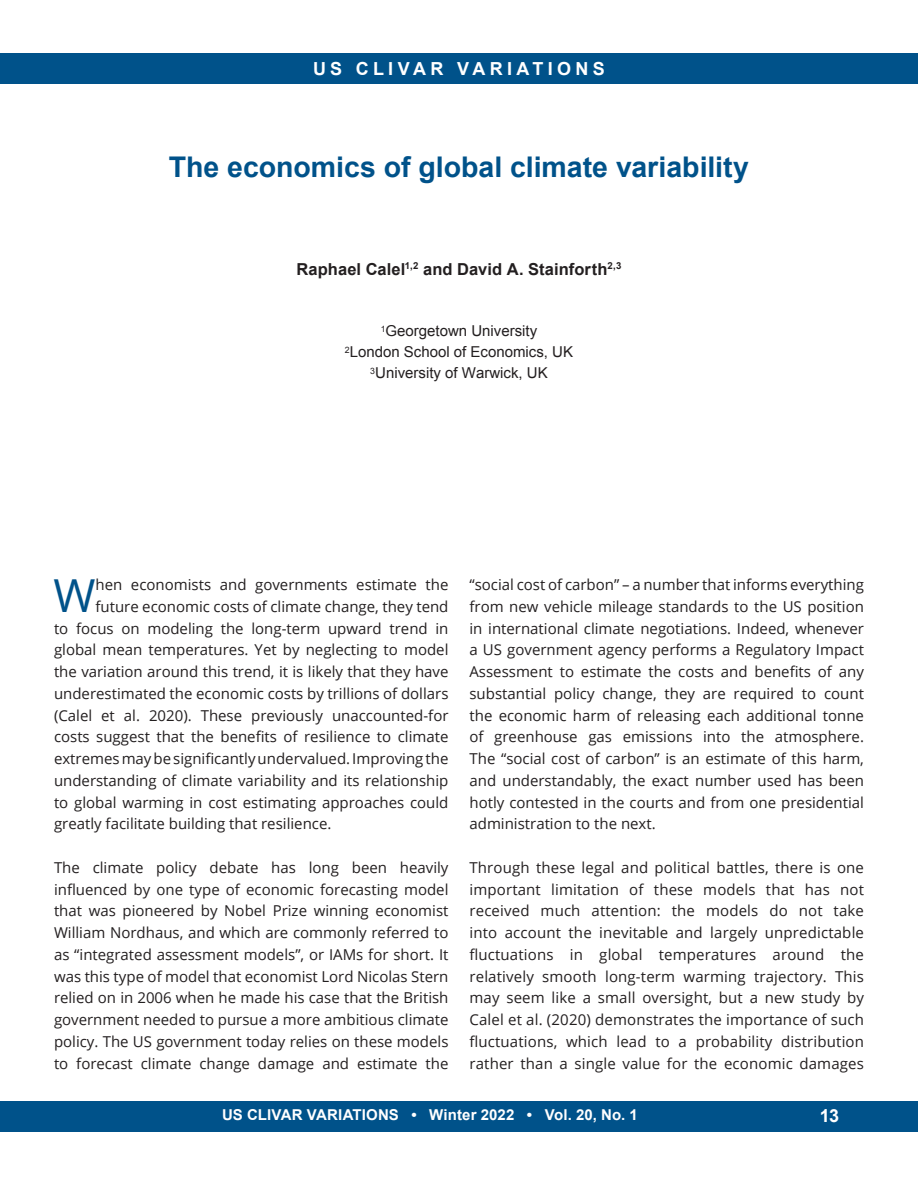
<style>
.page{position:relative;width:918px;height:1188px;background:#fff}
.page>*{position:absolute;margin:0;border:0;box-sizing:border-box;transform-origin:0 0}
.Body_Text{font:45.45px "Open Sans";color:#00528a}
.Article_title{font:700 28.5px "Arial";color:#00528a}
.t1{font:700 18px "Arial";letter-spacing:.235em;color:#fff}
.Author_name{font:700 16.5px "Arial";letter-spacing:.005em;color:#231f20}
.Body_Text-2{font:15px/21.8px "Open Sans";color:#231f20;text-align:justify}
.Author_name_-_tier{font:15px "Arial";color:#231f20}
.t2{font:700 15px "Arial";letter-spacing:.01em;color:#fff}
</style>
<div class="page">
<div style="left:0;top:53px;width:918px;height:31px;background:#00528a"></div>
<div style="left:0;top:1101px;width:918px;height:31px;background:#00528a"></div>
<p class="t1" style="left:313px;top:57px;width:293px">US CLIVAR VARIATIONS</p>
<p class="Article_title" style="left:169px;top:149px;width:582px">The economics of global climate variability</p>
<p class="Author_name" style="left:297px;top:258px;width:326px">Raphael Calel<sup>1,2</sup> and David A. Stainforth<sup>2,3</sup></p>
<p class="Author_name_-_tier" style="left:381px;top:321px;width:158px"><sup>1</sup>Georgetown University</p>
<p class="Author_name_-_tier" style="left:345px;top:342px;width:230px"><sup>2</sup>London School of Economics, UK</p>
<p class="Author_name_-_tier" style="left:370px;top:363px;width:179px"><sup>3</sup>University of Warwick, UK</p>
<p class="Body_Text" style="left:53px;top:564px;width:44px">W</p>
<p class="Body_Text-2" style="left:95px;top:573px;width:355px">hen economists and governments estimate the</p>
<p class="Body_Text-2" style="left:95px;top:595px;width:355px">future economic costs of climate change, they tend</p>
<p class="Body_Text-2" style="left:54px;top:617px;width:396px">to focus on modeling the long-term upward trend in</p>
<p class="Body_Text-2" style="left:54px;top:639px;width:396px">global mean temperatures. Yet by neglecting to model</p>
<p class="Body_Text-2" style="left:54px;top:660px;width:396px">the variation around this trend, it is likely that they have</p>
<p class="Body_Text-2" style="left:54px;top:682px;width:396px">underestimated the economic costs by trillions of dollars</p>
<p class="Body_Text-2" style="left:54px;top:704px;width:396px">(Calel et al. 2020). These previously unaccounted-for</p>
<p class="Body_Text-2" style="left:54px;top:726px;width:396px">costs suggest that the benefits of resilience to climate</p>
<p class="Body_Text-2" style="left:54px;top:747px;width:396px">extremes may be significantly undervalued. Improving the</p>
<p class="Body_Text-2" style="left:54px;top:769px;width:396px">understanding of climate variability and its relationship</p>
<p class="Body_Text-2" style="left:54px;top:791px;width:396px">to global warming in cost estimating approaches could</p>
<p class="Body_Text-2" style="left:54px;top:813px;width:279px">greatly facilitate building that resilience.</p>
<p class="Body_Text-2" style="left:54px;top:856px;width:396px">The climate policy debate has long been heavily influenced by one type of economic forecasting model that was pioneered by Nobel Prize winning economist William Nordhaus, and which are commonly referred to as “integrated assessment models”, or IAMs for short. It was this type of model that economist Lord Nicolas Stern relied on in 2006 when he made his case that the British government needed to pursue a more ambitious climate policy. The US government today relies on these models to forecast climate change damage and estimate the</p>
<p class="Body_Text-2" style="left:470px;top:573px;width:396px">“social cost of carbon” – a number that informs everything from new vehicle mileage standards to the US position in international climate negotiations. Indeed, whenever a US government agency performs a Regulatory Impact Assessment to estimate the costs and benefits of any substantial policy change, they are required to count the economic harm of releasing each additional tonne of greenhouse gas emissions into the atmosphere.<br>The “social cost of carbon” is an estimate of this harm, and understandably, the exact number used has been hotly contested in the courts and from one presidential administration to the next.</p>
<p class="Body_Text-2" style="left:470px;top:856px;width:396px">Through these legal and political battles, there is one important limitation of these models that has not received much attention: the models do not take into account the inevitable and largely unpredictable fluctuations in global temperatures around the relatively smooth long-term warming trajectory. This may seem like a small oversight, but a new study by Calel et al. (2020) demonstrates the importance of such fluctuations, which lead to a probability distribution rather than a single value for the economic damages</p>
<p class="t2" style="left:222px;top:1104px;width:417px">US CLIVAR VARIATIONS • Winter 2022 • Vol. 20, No. 1</p>
<p class="t1" style="left:820px;top:1104px;width:21px">13</p>
</div>
